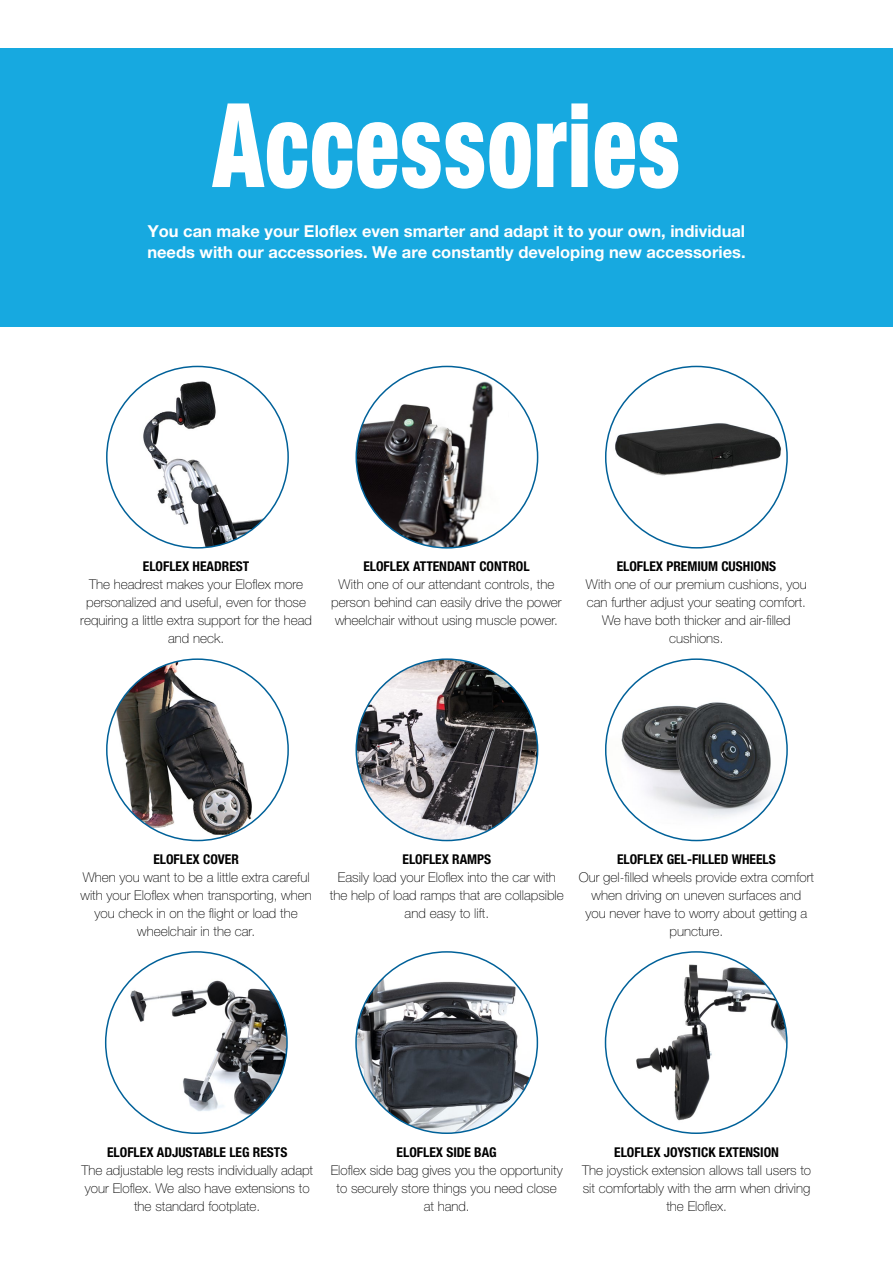
<style>
.page{position:relative;width:893px;height:1263px;background:#fff}
.page>*{position:absolute;margin:0;border:0;box-sizing:border-box;transform-origin:0 0}
.t1{font:900 condensed 117px "Helvetica Neue LT Pro";letter-spacing:.02em;color:#fff;scale:.77 1}
.t2{font:700 16.5px/21px "Helvetica Neue LT Pro";color:#fff}
.t3{font:100 13.5px/18px "Helvetica Neue LT Pro";color:#000;text-align:center}
.t4{font:700 condensed 13.5px "Helvetica Neue LT Pro";color:#000}
</style>
<div class="page">
<div style="left:0;top:48px;width:893px;height:279px;background:#17a9e0"></div>
<img style="left:107px;top:366px;width:181px;height:182px;border-radius:91px">
<img style="left:358px;top:375px;width:151px;height:171px">
<img style="left:606px;top:366px;width:181px;height:182px;border-radius:91px">
<img style="left:107px;top:659px;width:181px;height:181px;border-radius:91px">
<img style="left:356px;top:659px;width:182px;height:181px;border-radius:89px">
<img style="left:606px;top:659px;width:181px;height:181px;border-radius:91px">
<img style="left:605px;top:952px;width:182px;height:181px;border-radius:91px">
<img style="left:106px;top:952px;width:181px;height:181px;border-radius:91px">
<img style="left:356px;top:952px;width:181px;height:181px;border-radius:91px">
<h1 class="t1" style="left:213px;top:73px;width:607px">Accessories</h1>
<p class="t2" style="left:147px;top:220px;width:600px">You can make your Eloflex even smarter and adapt it to your own, individual needs with our accessories. We are constantly developing new accessories.</p>
<p class="t4" style="left:143px;top:558px;width:108px">ELOFLEX HEADREST</p>
<p class="t3" style="left:80px;top:575px;width:233px">The headrest makes your Eloflex more personalized and useful, even for those requiring a little extra support for the head and neck.</p>
<p class="t4" style="left:363px;top:558px;width:168px">ELOFLEX ATTENDANT CONTROL</p>
<p class="t3" style="left:331px;top:575px;width:232px">With one of our attendant controls, the person behind can easily drive the power wheelchair without using muscle power.</p>
<p class="t4" style="left:617px;top:558px;width:161px">ELOFLEX PREMIUM CUSHIONS</p>
<p class="t3" style="left:586px;top:575px;width:222px">With one of our premium cushions, you can further adjust your seating comfort.<br>We have both thicker and air-filled cushions.</p>
<p class="t4" style="left:153px;top:851px;width:87px">ELOFLEX COVER</p>
<p class="t3" style="left:81px;top:868px;width:233px">When you want to be a little extra careful with your Eloflex when transporting, when you check in on the flight or load the wheelchair in the car.</p>
<p class="t4" style="left:403px;top:851px;width:90px">ELOFLEX RAMPS</p>
<p class="t3" style="left:330px;top:868px;width:235px">Easily load your Eloflex into the car with the help of load ramps that are collapsible and easy to lift.</p>
<p class="t4" style="left:617px;top:851px;width:160px">ELOFLEX GEL-FILLED WHEELS</p>
<p class="t3" style="left:579px;top:868px;width:237px">Our gel-filled wheels provide extra comfort when driving on uneven surfaces and<br>you never have to worry about getting a puncture.</p>
<p class="t4" style="left:107px;top:1144px;width:182px">ELOFLEX ADJUSTABLE LEG RESTS</p>
<p class="t3" style="left:81px;top:1161px;width:233px">The adjustable leg rests individually adapt your Eloflex. We also have extensions to the standard footplate.</p>
<p class="t4" style="left:397px;top:1144px;width:102px">ELOFLEX SIDE BAG</p>
<p class="t3" style="left:331px;top:1161px;width:233px">Eloflex side bag gives you the opportunity to securely store things you need close at hand.</p>
<p class="t4" style="left:614px;top:1144px;width:166px">ELOFLEX JOYSTICK EXTENSION</p>
<p class="t3" style="left:582px;top:1161px;width:230px">The joystick extension allows tall users to sit comfortably with the arm when driving the Eloflex.</p>
</div>
